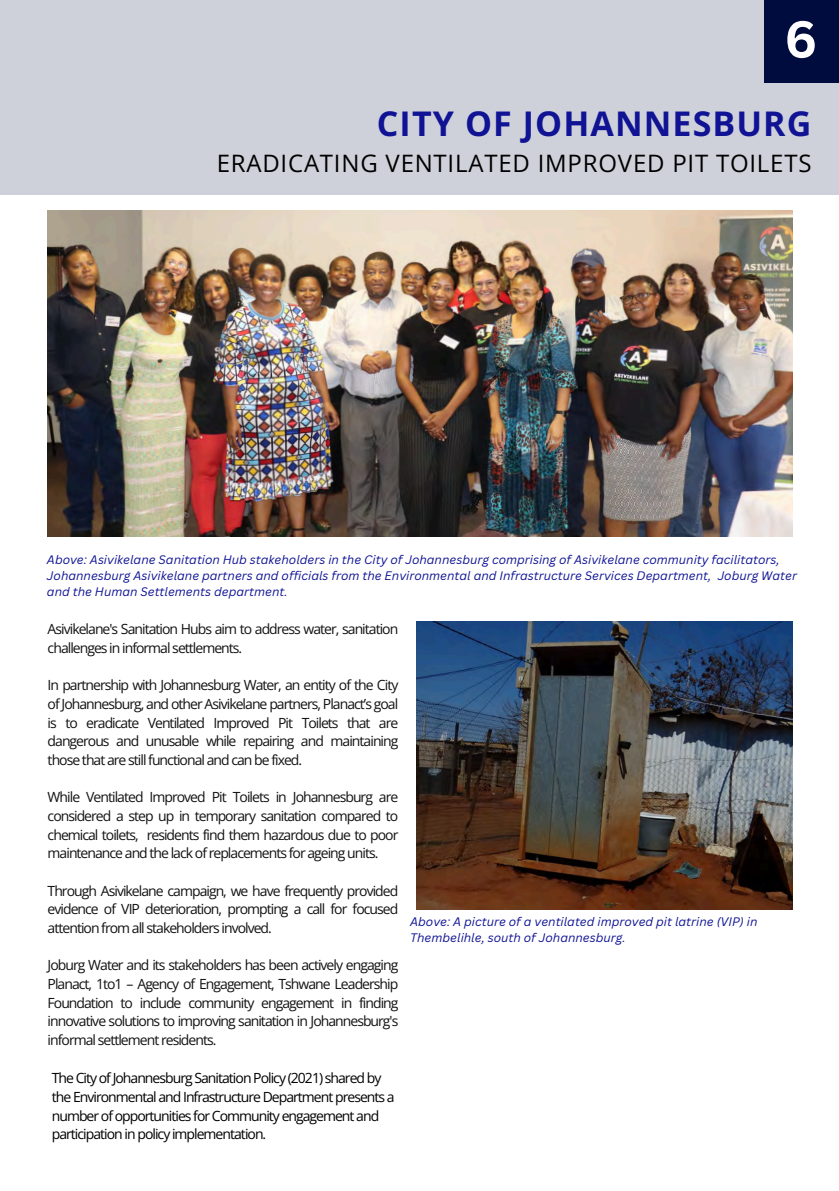
<style>
.page{position:relative;width:839px;height:1191px;background:#fff}
.page>*{position:absolute;margin:0;border:0;box-sizing:border-box;transform-origin:0 0}
.t1{font:700 50.8px "Canva Sans";color:#fff}
.t2{font:700 34px "Open Sans";letter-spacing:.035em;color:#0f1394}
.t3{font:24px "Open Sans";letter-spacing:.035em;color:#000}
.t4{font:14px/18.6px "Open Sans";letter-spacing:-.07em;color:#121212;text-align:justify}
.t5{font:14px/18.6px "Open Sans";letter-spacing:-.07em;color:#000}
.t6{font:italic 12px/16px "Canva Sans";color:#0f1394}
</style>
<div class="page">
<div style="left:0;top:0;width:838px;height:194px;background:#cfd1da"></div>
<div style="left:764px;top:0;width:74px;height:83px;background:#000b3e"></div>
<img style="left:48px;top:211px;width:744px;height:325px">
<img style="left:417px;top:622px;width:375px;height:288px">
<p class="t1" style="left:784px;top:3px;width:34px">6</p>
<h1 class="t2" style="left:377px;top:99px;width:436px">CITY OF JOHANNESBURG</h1>
<h1 class="t3" style="left:217px;top:146px;width:596px">ERADICATING VENTILATED IMPROVED PIT TOILETS</h1>
<h2 class="t6" style="left:47px;top:551px;width:751px">Above: Asivikelane Sanitation Hub stakeholders in the City of Johannesburg comprising of Asivikelane community facilitators,<br>Johannesburg Asivikelane partners and officials from the Environmental and Infrastructure Services Department, Joburg Water and the Human Settlements department.</h2>
<h2 class="t4" style="left:48px;top:620px;width:352px">Asivikelane's Sanitation Hubs aim to address water, sanitation challenges in informal settlements.</h2>
<h2 class="t4" style="left:48px;top:676px;width:352px">In partnership with Johannesburg Water, an entity of the City of Johannesburg, and other Asivikelane partners, Planact’s goal is to eradicate Ventilated Improved Pit Toilets that are dangerous and unusable while repairing and maintaining those that are still functional and can be fixed.</h2>
<h2 class="t4" style="left:48px;top:788px;width:352px">While Ventilated Improved Pit Toilets in Johannesburg are considered a step up in temporary sanitation compared to chemical toilets, residents find them hazardous due to poor maintenance and the lack of replacements for ageing units.</h2>
<h2 class="t4" style="left:48px;top:881px;width:352px">Through Asivikelane campaign, we have frequently provided evidence of VIP deterioration, prompting a call for focused attention from all stakeholders involved.</h2>
<h2 class="t4" style="left:48px;top:956px;width:352px">Joburg Water and its stakeholders has been actively engaging Planact, 1to1 – Agency of Engagement, Tshwane Leadership Foundation to include community engagement in finding innovative solutions to improving sanitation in Johannesburg's informal settlement residents.</h2>
<p class="t5" style="left:52px;top:1069px;width:344px">The City of Johannesburg Sanitation Policy (2021) shared by the Environmental and Infrastructure Department presents a number of opportunities for Community engagement and participation in policy implementation.</p>
<p class="t6" style="left:410px;top:913px;width:349px">Above: A picture of a ventilated improved pit latrine (VIP) in<br>Thembelihle, south of Johannesburg.</p>
</div>
